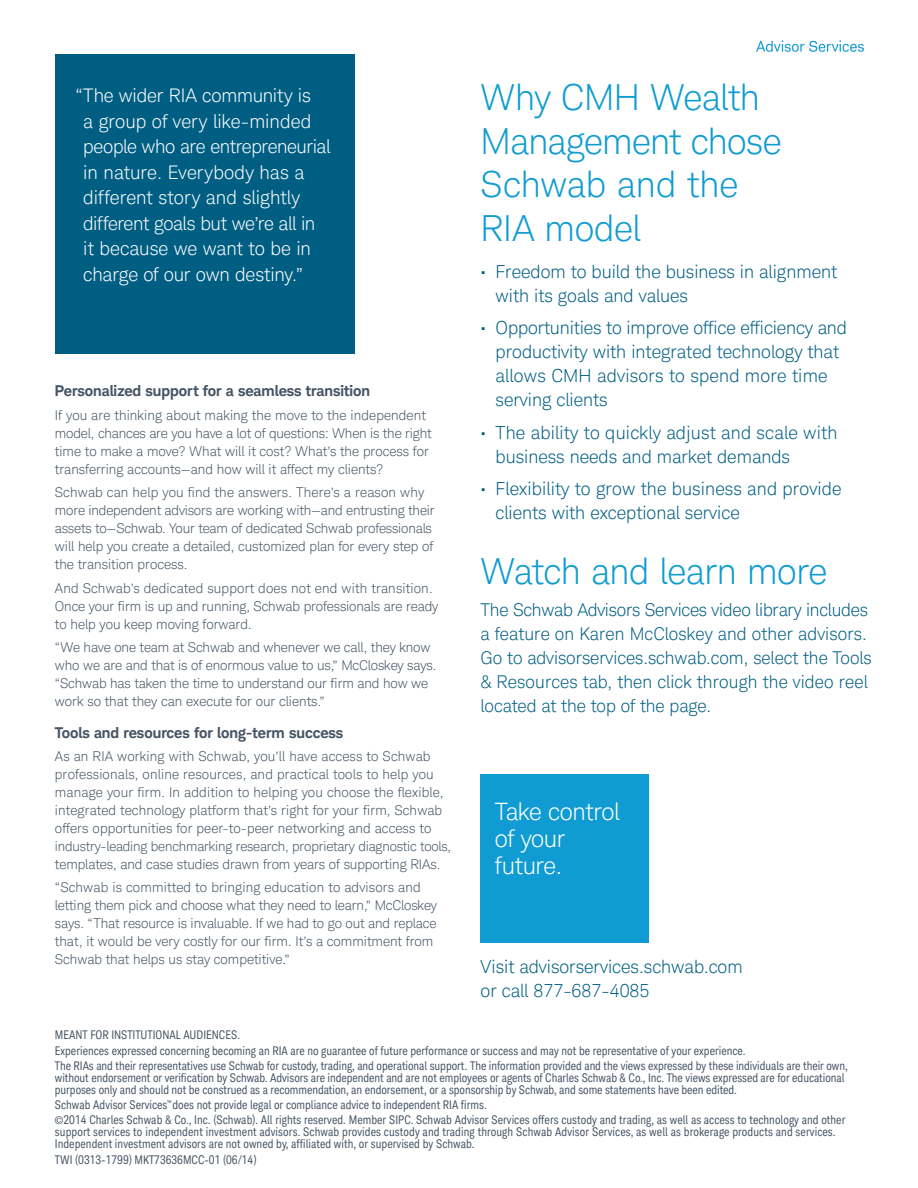
<style>
.page{position:relative;width:918px;height:1188px;background:#fff}
.page>*{position:absolute;margin:0;border:0;box-sizing:border-box;transform-origin:0 0}
.t1{font:300 36px/43.5px "Charles Modern";letter-spacing:-.01em;color:#109cd2}
.t2{font:300 24px/27px "Charles Modern";letter-spacing:-.015em;color:#fff}
.t3{font:300 18.75px/25.5px "Charles Modern";letter-spacing:-.01em;color:#fff}
.t4{font:300 18px/24px "Charles Modern";color:#005e83}
.t5{font:300 17.7px/24px "Charles Modern";color:#005e83}
.t6{font:700 15px "Charles Modern";color:#455464}
.t7{font:300 13.5px/18px "Charles Modern";color:#455464}
.t8{font:300 13.35px "Charles Modern";letter-spacing:-.01em;color:#455464}
.t9{font:condensed 12px/15.3px "Charles Modern";color:#455464}
</style>
<div class="page">
<div style="left:55px;top:54px;width:299px;height:299px;background:#005e83"></div>
<svg style="left:756px;top:40px;width:108px;height:12px"></svg>
<div style="left:481px;top:774px;width:168px;height:169px;background:#109cd2"></div>
<h3 class="t3" style="left:83px;top:83px;width:249px;text-indent:-8px">“The wider RIA community is<br>a group of very like-minded people who are entrepreneurial in nature. Everybody has a different story and slightly different goals but we’re all in it because we want to be in charge of our own destiny.”</h3>
<h1 class="t1" style="left:481px;top:76px;width:302px">Why CMH Wealth<br>Management chose<br>Schwab and the<br>RIA model</h1>
<h3 class="t4" style="left:496px;top:260px;width:343px;text-indent:-15px">• Freedom to build the business in alignment with its goals and values</h3>
<h3 class="t4" style="left:496px;top:316px;width:353px;text-indent:-15px">• Opportunities to improve office efficiency and productivity with integrated technology that allows CMH advisors to spend more time serving clients</h3>
<h3 class="t4" style="left:496px;top:420px;width:343px;text-indent:-15px">• The ability to quickly adjust and scale with business needs and market demands</h3>
<h3 class="t4" style="left:496px;top:476px;width:347px;text-indent:-15px">• Flexibility to grow the business and provide clients with exceptional service</h3>
<p class="t6" style="left:55px;top:382px;width:317px">Personalized support for a seamless transition</p>
<p class="t7" style="left:55px;top:406px;width:378px">If you are thinking about making the move to the independent model, chances are you have a lot of questions: When is the right time to make a move? What will it cost? What’s the process for transferring accounts—and how will it affect my clients?</p>
<p class="t7" style="left:55px;top:483px;width:381px">Schwab can help you find the answers. There’s a reason why more independent advisors are working with—and entrusting their assets to—Schwab. Your team of dedicated Schwab professionals will help you create a detailed, customized plan for every step of the transition process.</p>
<p class="t7" style="left:55px;top:579px;width:385px">And Schwab’s dedicated support does not end with transition.<br>Once your firm is up and running, Schwab professionals are ready to help you keep moving forward.</p>
<p class="t7" style="left:55px;top:638px;width:383px">“We have one team at Schwab and whenever we call, they know who we are and that is of enormous value to us,” McCloskey says. “Schwab has taken the time to understand our firm and how we work so that they can execute for our clients.”</p>
<p class="t6" style="left:55px;top:723px;width:290px">Tools and resources for long-term success</p>
<p class="t7" style="left:55px;top:747px;width:390px">As an RIA working with Schwab, you’ll have access to Schwab professionals, online resources, and practical tools to help you manage your firm. In addition to helping you choose the flexible, integrated technology platform that’s right for your firm, Schwab offers opportunities for peer-to-peer networking and access to</p>
<p class="t8" style="left:55px;top:838px;width:398px">industry-leading benchmarking research, proprietary diagnostic tools,</p>
<p class="t7" style="left:55px;top:853px;width:387px;line-height:23.4px">templates, and case studies drawn from years of supporting RIAs. “Schwab is committed to bringing education to advisors and</p>
<p class="t7" style="left:55px;top:897px;width:384px">letting them pick and choose what they need to learn,” McCloskey says. “That resource is invaluable. If we had to go out and replace that, it would be very costly for our firm. It’s a commitment from Schwab that helps us stay competitive.”</p>
<h1 class="t1" style="left:481px;top:549px;width:348px">Watch and learn more</h1>
<h3 class="t5" style="left:481px;top:598px;width:393px">The Schwab Advisors Services video library includes a feature on Karen McCloskey and other advisors.<br>Go to advisorservices.schwab.com, select the Tools &amp; Resources tab, then click through the video reel located at the top of the page.</h3>
<h2 class="t2" style="left:495px;top:798px;width:126px">Take control of your future.</h2>
<h3 class="t4" style="left:481px;top:955px;width:264px">Visit advisorservices.schwab.com or call 877-687-4085</h3>
<p class="t9" style="left:55px;top:1028px;width:794px">MEANT FOR INSTITUTIONAL AUDIENCES.<br>Experiences expressed concerning becoming an RIA are no guarantee of future performance or success and may not be representative of your experience.<br>The RIAs and their representatives use Schwab for custody, trading, and operational support. The information provided and the views expressed by these individuals are their own,</p>
<p class="t9" style="left:55px;top:1072px;width:791px;line-height:12px">without endorsement or verification by Schwab. Advisors are independent and are not employees or agents of Charles Schwab &amp; Co., Inc. The views expressed are for educational purposes only and should not be construed as a recommendation, an endorsement, or a sponsorship by Schwab, and some statements have been edited.</p>
<p class="t9" style="left:55px;top:1097px;width:792px">Schwab Advisor Services<sup>™</sup> does not provide legal or compliance advice to independent RIA firms.<br>©2014 Charles Schwab &amp; Co., Inc. (Schwab). All rights reserved. Member SIPC. Schwab Advisor Services offers custody and trading, as well as access to technology and other</p>
<p class="t9" style="left:55px;top:1126px;width:782px;line-height:12px">support services to independent investment advisors. Schwab provides custody and trading through Schwab Advisor Services, as well as brokerage products and services.<br>Independent investment advisors are not owned by, affiliated with, or supervised by Schwab.</p>
<p class="t9" style="left:55px;top:1152px;width:203px">TWI (0313-1799) MKT73636MCC-01 (06/14)</p>
</div>
